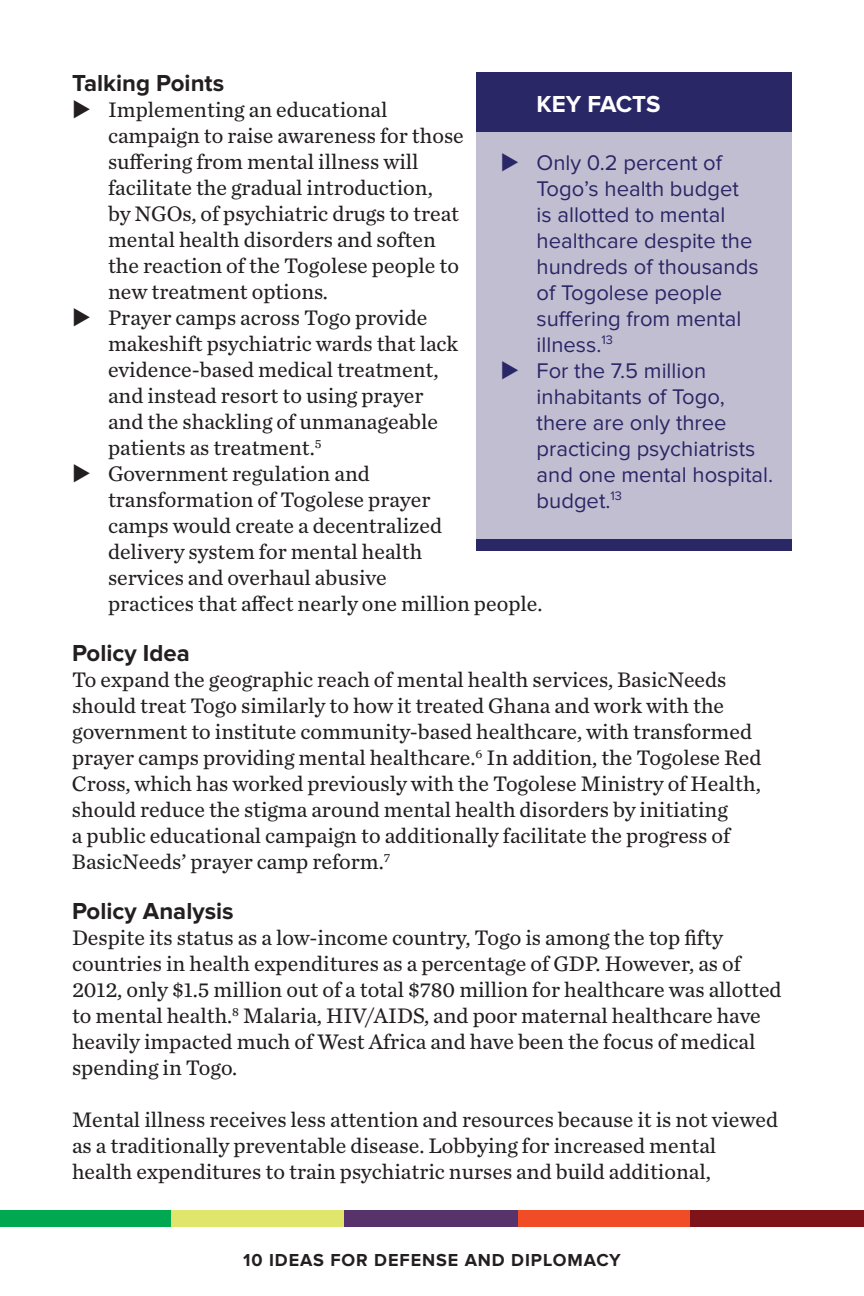
<style>
.page{position:relative;width:864px;height:1296px;background:#fff}
.page>*{position:absolute;margin:0;border:0;box-sizing:border-box;transform-origin:0 0}
.t1{font:700 24px "Proxima Nova";color:#231f20}
.t2{font:700 24px "Proxima Nova";letter-spacing:-.005em;color:#fff}
.t3{font:22px/26px "Chronicle Text G2";color:#231f20}
.t4{font:22px/26px "Proxima Nova";color:#2a2766}
.t5{font:700 18px "Proxima Nova";letter-spacing:.05em;color:#231f20}
</style>
<div class="page">
<div style="left:518px;top:1210px;width:174px;height:16px;background:#f04d27"></div>
<div style="left:0;top:1210px;width:173px;height:16px;background:#00a851"></div>
<div style="left:171px;top:1210px;width:173px;height:16px;background:#e0e56c"></div>
<div style="left:345px;top:1210px;width:173px;height:16px;background:#57326b"></div>
<div style="left:691px;top:1210px;width:173px;height:16px;background:#7f131a"></div>
<div style="left:476px;top:72px;width:316px;height:473px;background:#c2bed2"></div>
<div style="left:476px;top:72px;width:316px;height:60px;background:#2a2766"></div>
<div style="left:476px;top:539px;width:316px;height:12px;background:#2a2766"></div>
<p class="t1" style="left:72px;top:72px;width:154px">Talking Points</p>
<p class="t3" style="left:108px;top:95px;width:357px;text-indent:-36px">◆ Implementing an educational campaign to raise awareness for those suffering from mental illness will facilitate the gradual introduction,<br>by NGOs, of psychiatric drugs to treat mental health disorders and soften the reaction of the Togolese people to new treatment options.</p>
<p class="t3" style="left:108px;top:303px;width:352px;text-indent:-36px">◆ Prayer camps across Togo provide makeshift psychiatric wards that lack evidence-based medical treatment, and instead resort to using prayer and the shackling of unmanageable patients as treatment.<sup>5</sup></p>
<p class="t3" style="left:108px;top:459px;width:436px;text-indent:-36px">◆ Government regulation and<br>transformation of Togolese prayer<br>camps would create a decentralized<br>delivery system for mental health<br>services and overhaul abusive<br>practices that affect nearly one million people.</p>
<p class="t1" style="left:72px;top:642px;width:119px">Policy Idea</p>
<p class="t3" style="left:72px;top:665px;width:691px">To expand the geographic reach of mental health services, BasicNeeds should treat Togo similarly to how it treated Ghana and work with the government to institute community-based healthcare, with transformed prayer camps providing mental healthcare.<sup>6</sup> In addition, the Togolese Red Cross, which has worked previously with the Togolese Ministry of Health, should reduce the stigma around mental health disorders by initiating<br>a public educational campaign to additionally facilitate the progress of BasicNeeds’ prayer camp reform.<sup>7</sup></p>
<p class="t1" style="left:72px;top:900px;width:163px">Policy Analysis</p>
<p class="t3" style="left:72px;top:923px;width:711px">Despite its status as a low-income country, Togo is among the top fifty countries in health expenditures as a percentage of GDP. However, as of 2012, only $1.5 million out of a total $780 million for healthcare was allotted to mental health.<sup>8</sup> Malaria, HIV/AIDS, and poor maternal healthcare have heavily impacted much of West Africa and have been the focus of medical spending in Togo.</p>
<p class="t3" style="left:72px;top:1105px;width:708px">Mental illness receives less attention and resources because it is not viewed as a traditionally preventable disease. Lobbying for increased mental health expenditures to train psychiatric nurses and build additional,</p>
<p class="t2" style="left:537px;top:93px;width:125px">KEY FACTS</p>
<p class="t4" style="left:537px;top:150px;width:224px;text-indent:-36px">◆ Only 0.2 percent of<br>Togo’s health budget is allotted to mental healthcare despite the hundreds of thousands of Togolese people suffering from mental illness.<sup>13</sup></p>
<p class="t4" style="left:537px;top:358px;width:238px;text-indent:-36px">◆ For the 7.5 million inhabitants of Togo, there are only three practicing psychiatrists and one mental hospital. budget.<sup>13</sup></p>
<p class="t5" style="left:243px;top:1252px;width:379px">10 IDEAS FOR DEFENSE AND DIPLOMACY</p>
</div>
